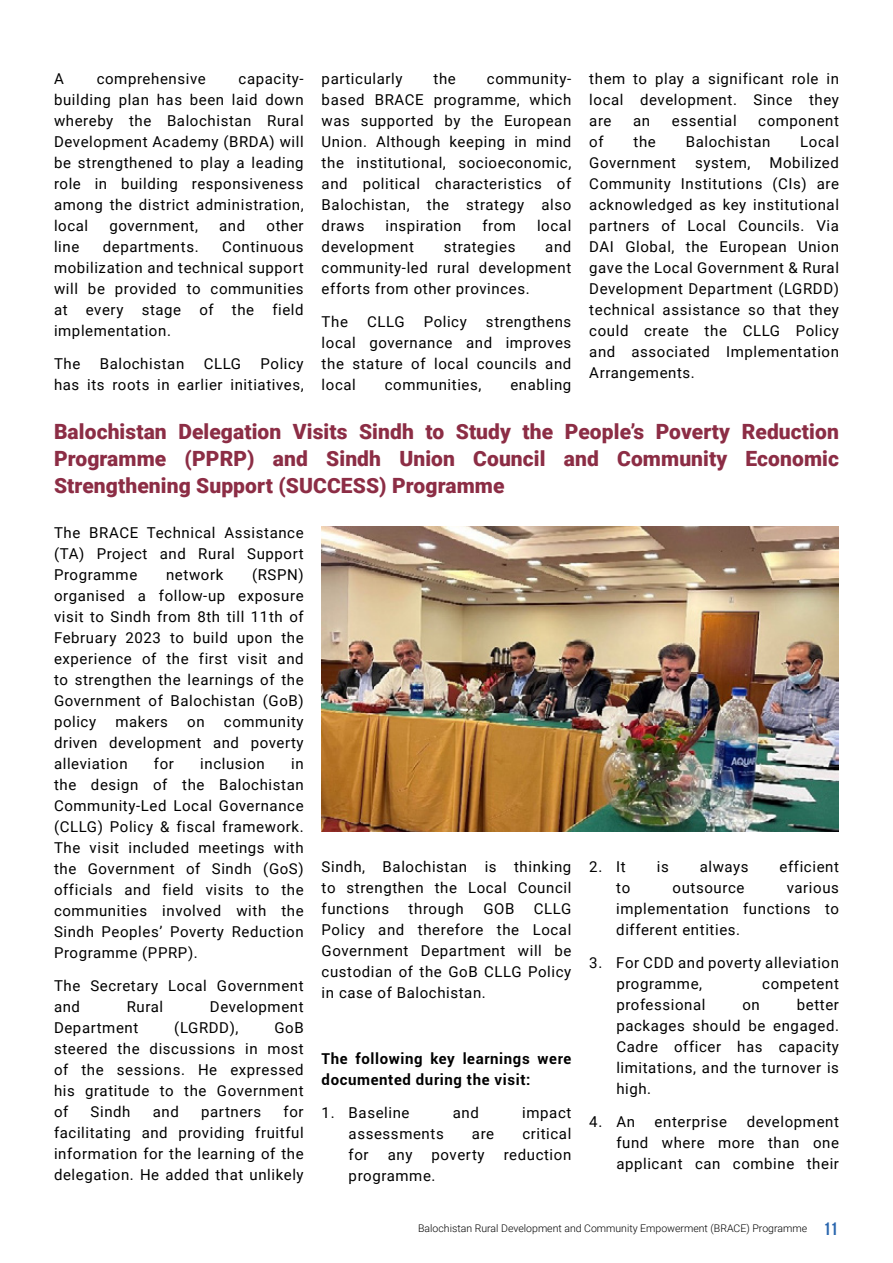
<style>
.page{position:relative;width:893px;height:1263px;background:#fff}
.page>*{position:absolute;margin:0;border:0;box-sizing:border-box;transform-origin:0 0}
.t1{font:900 21px/27px "Roboto";letter-spacing:.005em;color:#8c2d45;text-align:justify}
.t2{font:15px/21px "Roboto";letter-spacing:.04em;color:#000;text-align:justify}
.t3{font:700 15px/21px "Roboto";letter-spacing:.04em;color:#000}
.t4{font:300 10.5px "Roboto";color:#000}
.s1{font-family:"Bebas Neue";font-weight:700;font-size:18px;color:#2965ad}
</style>
<div class="page">
<img style="left:322px;top:526px;width:517px;height:306px">
<p class="t2" style="left:54px;top:68px;width:11px">A</p>
<p class="t2" style="left:97px;top:68px;width:111px">comprehensive</p>
<p class="t2" style="left:54px;top:68px;width:251px;text-indent:185px">capacity&shy;building plan has been laid down whereby the Balochistan Rural Development Academy (BRDA) will be strengthened to play a leading role in building responsiveness among the district administration, local</p>
<p class="t2" style="left:109px;top:215px;width:90px">government,</p>
<p class="t2" style="left:219px;top:215px;width:28px">and</p>
<p class="t2" style="left:267px;top:215px;width:39px">other</p>
<p class="t2" style="left:54px;top:236px;width:27px">line</p>
<p class="t2" style="left:103px;top:236px;width:97px">departments.</p>
<p class="t2" style="left:54px;top:236px;width:251px;text-indent:168px">Continuous mobilization and technical support will be provided to communities at every stage of the field implementation.</p>
<p class="t2" style="left:54px;top:353px;width:28px">The</p>
<p class="t2" style="left:100px;top:353px;width:86px">Balochistan</p>
<p class="t2" style="left:204px;top:353px;width:39px">CLLG</p>
<p class="t2" style="left:54px;top:353px;width:251px;text-align:right">Policy<br>has its roots in earlier initiatives,</p>
<p class="t2" style="left:322px;top:68px;width:82px">particularly</p>
<p class="t2" style="left:434px;top:68px;width:24px">the</p>
<p class="t2" style="left:322px;top:68px;width:251px;text-indent:165px">community&shy;based BRACE programme, which was supported by the European Union. Although keeping in mind the institutional, socioeconomic, and political characteristics of Balochistan, the strategy also draws</p>
<p class="t2" style="left:385px;top:215px;width:78px">inspiration</p>
<p class="t2" style="left:482px;top:215px;width:35px">from</p>
<p class="t2" style="left:537px;top:215px;width:36px">local</p>
<p class="t2" style="left:322px;top:236px;width:94px">development</p>
<p class="t2" style="left:444px;top:236px;width:73px">strategies</p>
<p class="t2" style="left:322px;top:236px;width:251px;text-indent:224px">and community-led rural development efforts from other provinces.</p>
<p class="t2" style="left:322px;top:311px;width:28px">The</p>
<p class="t2" style="left:367px;top:311px;width:39px">CLLG</p>
<p class="t2" style="left:424px;top:311px;width:45px">Policy</p>
<p class="t2" style="left:322px;top:311px;width:251px;text-indent:164px">strengthens local governance and improves the stature of local councils and local</p>
<p class="t2" style="left:385px;top:374px;width:98px">communities,</p>
<p class="t2" style="left:510px;top:374px;width:62px">enabling</p>
<p class="t2" style="left:589px;top:68px;width:251px">them to play a significant role in local development. Since they are</p>
<p class="t2" style="left:633px;top:110px;width:19px">an</p>
<p class="t2" style="left:672px;top:110px;width:66px">essential</p>
<p class="t2" style="left:758px;top:110px;width:82px">component</p>
<p class="t2" style="left:589px;top:131px;width:16px">of</p>
<p class="t2" style="left:634px;top:131px;width:24px">the</p>
<p class="t2" style="left:686px;top:131px;width:86px">Balochistan</p>
<p class="t2" style="left:800px;top:131px;width:40px">Local</p>
<p class="t2" style="left:589px;top:152px;width:88px">Government</p>
<p class="t2" style="left:695px;top:152px;width:57px">system,</p>
<p class="t2" style="left:589px;top:152px;width:251px;text-indent:180px">Mobilized Community Institutions (CIs) are acknowledged as key institutional partners of Local Councils. Via DAI Global, the European Union gave the Local Government &amp; Rural Development Department (LGRDD) technical assistance so that they could create the CLLG Policy and associated Implementation Arrangements.</p>
<h1 class="t1" style="left:54px;top:417px;width:786px">Balochistan Delegation Visits Sindh to Study the People’s Poverty Reduction Programme (PPRP) and Sindh Union Council and Community Economic Strengthening Support (SUCCESS) Programme</h1>
<p class="t2" style="left:54px;top:521px;width:251px">The BRACE Technical Assistance (TA) Project and Rural Support Programme</p>
<p class="t2" style="left:54px;top:563px;width:251px;text-indent:198px">(RSPN) organised a follow-up exposure visit to Sindh from 8th till 11th of February 2023 to build upon the experience of the first visit and to strengthen the learnings of the Government of Balochistan (GoB) policy</p>
<p class="t2" style="left:166px;top:563px;width:59px">network</p>
<p class="t2" style="left:115px;top:710px;width:54px">makers</p>
<p class="t2" style="left:187px;top:710px;width:19px">on</p>
<p class="t2" style="left:54px;top:710px;width:251px;text-indent:170px">community driven development and poverty alleviation</p>
<p class="t2" style="left:154px;top:752px;width:22px">for</p>
<p class="t2" style="left:200px;top:752px;width:66px">inclusion</p>
<p class="t2" style="left:54px;top:752px;width:251px;text-indent:237px">in the design of the Balochistan Community-Led Local Governance (CLLG) Policy &amp; fiscal framework.<br>The visit included meetings with the Government of Sindh (GoS) officials and field visits to the communities involved with the Sindh Peoples’ Poverty Reduction Programme (PPRP).</p>
<p class="t2" style="left:54px;top:974px;width:251px">The Secretary Local Government and</p>
<p class="t2" style="left:127px;top:995px;width:38px">Rural</p>
<p class="t2" style="left:210px;top:995px;width:95px">Development</p>
<p class="t2" style="left:54px;top:1016px;width:86px">Department</p>
<p class="t2" style="left:174px;top:1016px;width:66px">(LGRDD),</p>
<p class="t2" style="left:54px;top:1016px;width:251px;text-indent:220px">GoB steered the discussions in most of the sessions. He expressed his gratitude to the Government of</p>
<p class="t2" style="left:54px;top:1100px;width:251px;text-indent:230px">for facilitating and providing fruitful information for the learning of the delegation. He added that unlikely</p>
<p class="t2" style="left:91px;top:1100px;width:41px">Sindh</p>
<p class="t2" style="left:153px;top:1100px;width:28px">and</p>
<p class="t2" style="left:201px;top:1100px;width:62px">partners</p>
<p class="t2" style="left:322px;top:855px;width:251px">Sindh, Balochistan is thinking to strengthen the Local Council functions</p>
<p class="t2" style="left:409px;top:897px;width:57px">through</p>
<p class="t2" style="left:483px;top:897px;width:33px">GOB</p>
<p class="t2" style="left:322px;top:897px;width:251px;text-indent:212px">CLLG Policy and therefore the Local Government Department will be custodian of the GoB CLLG Policy in case of Balochistan.</p>
<p class="t3" style="left:322px;top:1047px;width:251px">The following key learnings were documented during the visit:</p>
<p class="t2" style="left:322px;top:1101px;width:89px">1. Baseline</p>
<p class="t2" style="left:453px;top:1101px;width:28px">and</p>
<p class="t2" style="left:522px;top:1101px;width:51px">impact</p>
<p class="t2" style="left:349px;top:1122px;width:97px">assessments</p>
<p class="t2" style="left:472px;top:1122px;width:24px">are</p>
<p class="t2" style="left:522px;top:1122px;width:50px">critical</p>
<p class="t2" style="left:349px;top:1143px;width:22px">for</p>
<p class="t2" style="left:388px;top:1143px;width:26px">any</p>
<p class="t2" style="left:432px;top:1143px;width:55px">poverty</p>
<p class="t2" style="left:504px;top:1143px;width:69px">reduction</p>
<p class="t2" style="left:349px;top:1164px;width:88px">programme.</p>
<p class="t2" style="left:589px;top:855px;width:38px">2. It</p>
<p class="t2" style="left:657px;top:855px;width:13px">is</p>
<p class="t2" style="left:700px;top:855px;width:50px">always</p>
<p class="t2" style="left:780px;top:855px;width:61px">efficient</p>
<p class="t2" style="left:616px;top:876px;width:15px">to</p>
<p class="t2" style="left:673px;top:876px;width:73px">outsource</p>
<p class="t2" style="left:616px;top:876px;width:224px;text-indent:170px">various implementation functions to different entities.</p>
<p class="t2" style="left:616px;top:951px;width:224px;text-indent:-27px">3. For CDD and poverty alleviation programme,</p>
<p class="t2" style="left:762px;top:972px;width:78px">competent</p>
<p class="t2" style="left:616px;top:993px;width:91px">professional</p>
<p class="t2" style="left:742px;top:993px;width:19px">on</p>
<p class="t2" style="left:616px;top:993px;width:224px;text-indent:180px">better packages should be engaged.<br>Cadre officer has capacity limitations, and the turnover is high.</p>
<p class="t2" style="left:589px;top:1110px;width:47px">4. An</p>
<p class="t2" style="left:655px;top:1110px;width:74px">enterprise</p>
<p class="t2" style="left:616px;top:1110px;width:224px;text-indent:130px">development fund where more than one applicant can combine their</p>
<p class="t4" style="left:418px;top:1221px;width:421px">Balochistan Rural Development and Community Empowerment (BRACE) Programme <span class="s1">11</span></p>
</div>
